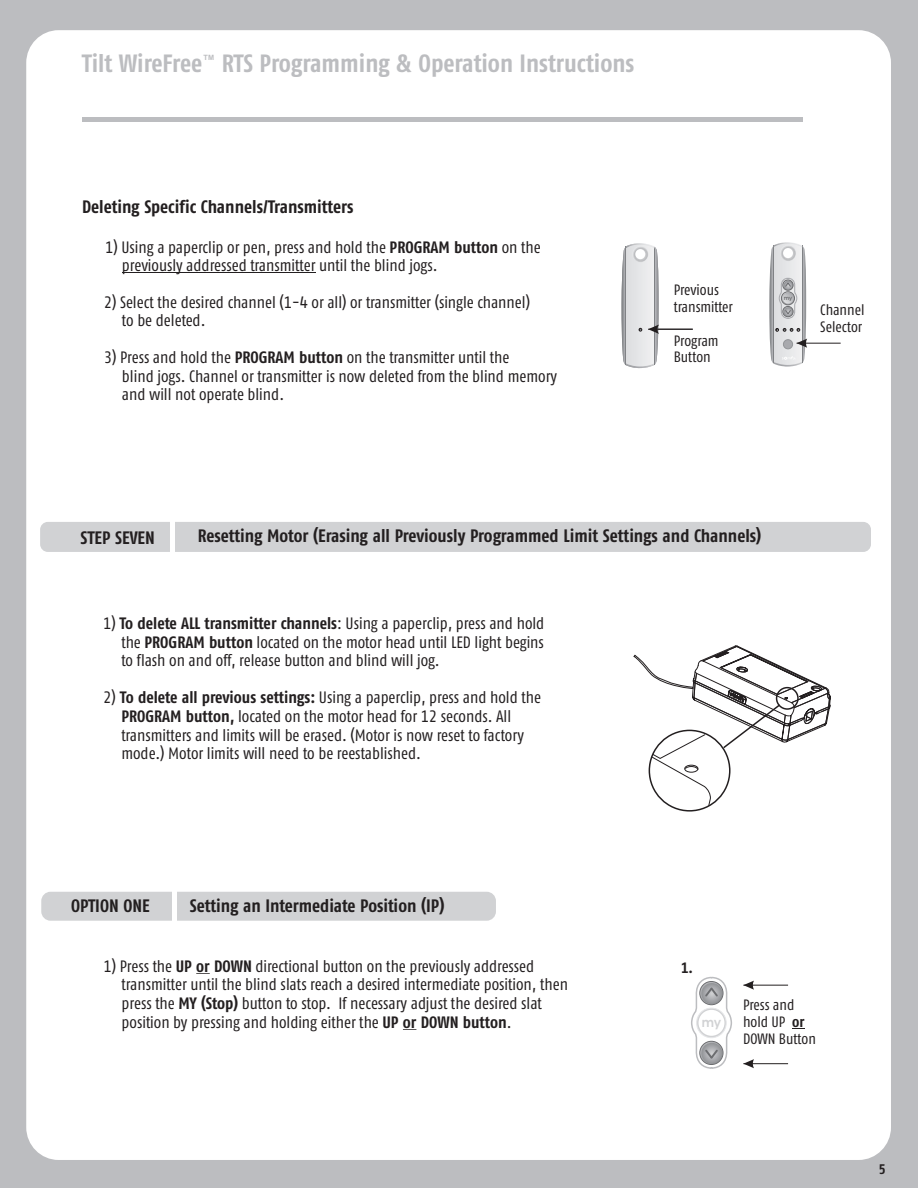
<style>
.page{position:relative;width:918px;height:1188px;background:#bcbdc0}
.page>*{position:absolute;margin:0;border:0;box-sizing:border-box;transform-origin:0 0}
.t1{font:25.05px "Fago Co Bold Tf";color:#bcbdc0}
.t2{font:18px "Fago Co Bold Tf";color:#231f20}
.t3{font:16.5px/18.8px "Fago Co Regular Tf";color:#231f20}
.t4{font:15px/17px "Fago Co Regular Tf";color:#231f20}
.t5{font:15px "Fago Co Bold Tf";color:#231f20}
.t6{font:13.95px "Fago Co Bold Tf";color:#231f20}
.t7{font:700 13.2px "Avant Garde IT Cby BT";color:#d1d2d4}
.t8{font:700 7.35px "Arial";color:#bcbdc0}
.t9{font:700 5.85px "Avant Garde IT Cby BT";color:#6c6d70}
.s1{font-family:"Fago Co Bold Tf"}
</style>
<div class="page">
<div style="left:26px;top:30px;width:865px;height:1130px;background:#fff;border-radius:32px"></div>
<svg style="left:691px;top:976px;width:41px;height:93px"></svg>
<svg style="left:792px;top:1028px;width:12px;height:1px"></svg>
<hr style="left:743px;top:985px;width:45px;height:1px;background:#231f20">
<svg style="left:743px;top:981px;width:11px;height:9px"></svg>
<hr style="left:743px;top:1063px;width:45px;height:1px;background:#231f20">
<svg style="left:743px;top:1059px;width:11px;height:9px"></svg>
<svg style="left:196px;top:973px;width:14px;height:1px"></svg>
<svg style="left:403px;top:1029px;width:13px;height:1px"></svg>
<div style="left:41px;top:892px;width:455px;height:29px;background:#d1d2d4;border-radius:9px"></div>
<div style="left:172px;top:890px;width:5px;height:35px;background:#fff"></div>
<div style="left:40px;top:522px;width:831px;height:30px;background:#d1d2d4;border-radius:8px"></div>
<div style="left:170px;top:519px;width:5px;height:35px;background:#fff"></div>
<hr style="left:122px;top:273px;width:193px;height:1px;background:#231f20">
<hr style="left:648px;top:329px;width:45px;height:1px;background:#231f20">
<svg style="left:622px;top:243px;width:37px;height:125px;background:#d4d5d7"></svg>
<hr style="left:797px;top:343px;width:44px;height:1px;background:#231f20">
<svg style="left:769px;top:242px;width:38px;height:125px"></svg>
<div style="left:82px;top:117px;width:720px;height:5px;background:#bcbdc0"></div>
<svg style="left:633px;top:646px;width:198px;height:166px"></svg>
<h1 class="t1" style="left:82px;top:54px;width:554px">Tilt WireFree RTS Programming &amp; Operation Instructions</h1>
<p class="t8" style="left:204px;top:55px;width:12px">TM</p>
<p class="t2" style="left:82px;top:200px;width:273px">Deleting Specific Channels/Transmitters</p>
<p class="t3" style="left:122px;top:239px;width:420px;text-indent:-17px">1) Using a paperclip or pen, press and hold the <span class="s1">PROGRAM button</span> on the previously addressed transmitter until the blind jogs.</p>
<p class="t3" style="left:122px;top:295px;width:410px;text-indent:-18px">2) Select the desired channel (1-4 or all) or transmitter (single channel) to be deleted.</p>
<p class="t3" style="left:122px;top:350px;width:437px;text-indent:-18px">3) Press and hold the <span class="s1">PROGRAM button</span> on the transmitter until the<br>blind jogs. Channel or transmitter is now deleted from the blind memory and will not operate blind.</p>
<p class="t4" style="left:674px;top:283px;width:61px">Previous transmitter</p>
<p class="t4" style="left:674px;top:333px;width:46px">Program<br>Button</p>
<p class="t9" style="left:784px;top:296px;width:10px">my</p>
<p class="t4" style="left:820px;top:303px;width:46px">Channel<br>Selector</p>
<p class="t2" style="left:81px;top:531px;width:76px">STEP SEVEN</p>
<p class="t2" style="left:198px;top:530px;width:565px">Resetting Motor (Erasing all Previously Programmed Limit Settings and Channels)</p>
<p class="t3" style="left:121px;top:615px;width:425px;text-align:justify;text-indent:-18px">1) <span class="s1">To delete ALL transmitter channels</span>: Using a paperclip, press and hold the <span class="s1">PROGRAM button</span> located on the motor head until LED light begins to flash on and off, release button and blind will jog.</p>
<p class="t3" style="left:121px;top:690px;width:421px;text-indent:-18px">2) <span class="s1">To delete all previous settings:</span> Using a paperclip, press and hold the <span class="s1">PROGRAM button,</span> located on the motor head for 12 seconds. All transmitters and limits will be erased. (Motor is now reset to factory mode.) Motor limits will need to be reestablished.</p>
<p class="t2" style="left:71px;top:900px;width:80px">OPTION ONE</p>
<p class="t2" style="left:190px;top:899px;width:256px">Setting an Intermediate Position (IP)</p>
<p class="t3" style="left:104px;top:958px;width:432px">1) Press the <span class="s1">UP or DOWN</span> directional button on the previously addressed</p>
<p class="t5" style="left:681px;top:962px;width:14px">1.</p>
<p class="t3" style="left:122px;top:977px;width:448px">transmitter until the blind slats reach a desired intermediate position, then press the <span class="s1">MY (Stop)</span> button to stop. If necessary adjust the desired slat position by pressing and holding either the <span class="s1">UP or DOWN button</span>.</p>
<p class="t7" style="left:702px;top:1017px;width:21px">my</p>
<p class="t4" style="left:743px;top:998px;width:74px">Press and hold UP <span class="s1">or<br></span>DOWN Button</p>
<p class="t6" style="left:879px;top:1165px;width:8px">5</p>
</div>
